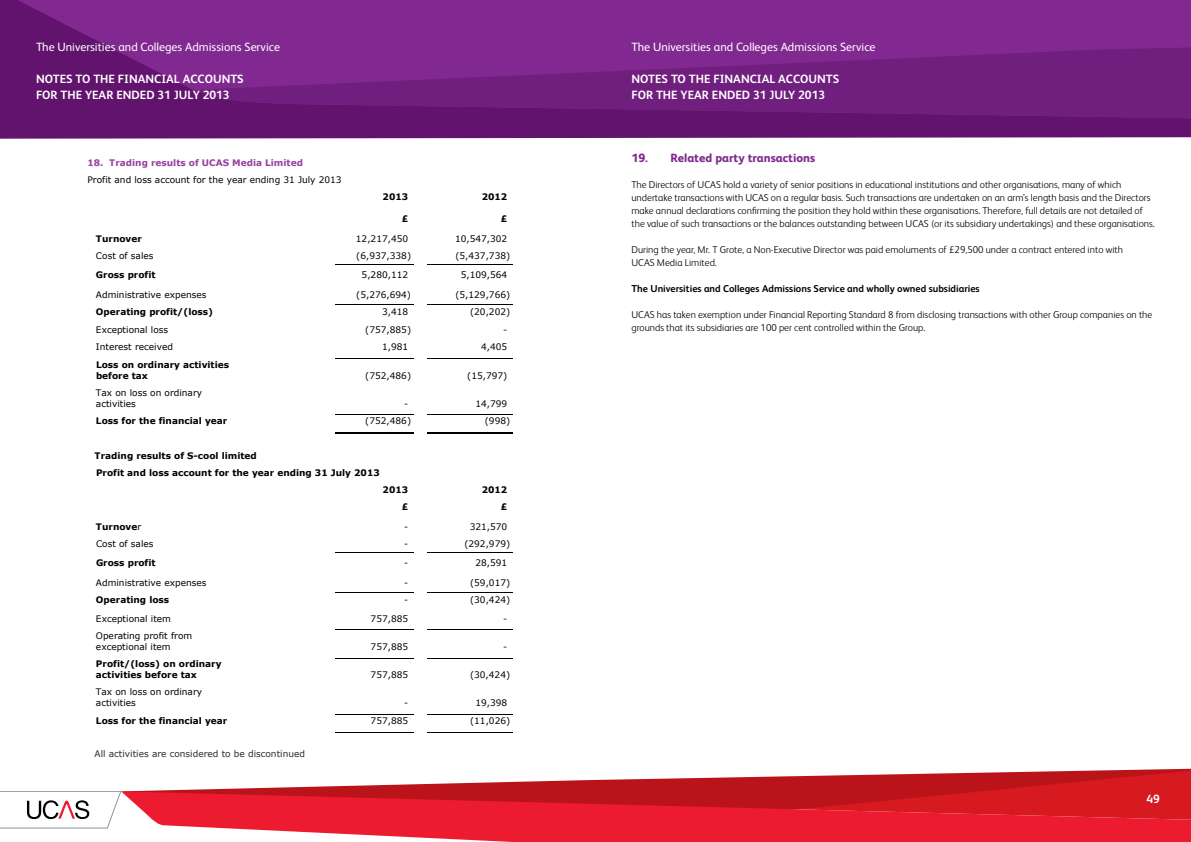
<style>
.page{position:relative;width:1191px;height:842px;background:#fff}
.page>*{position:absolute;margin:0;border:0;box-sizing:border-box;transform-origin:0 0}
.t1{font:700 12px/16px "FS Albert Pro";color:#fff}
.t2{font:12px "FS Albert Pro";color:#fff}
.t3{font:800 12px "FS Albert Pro";color:#812990}
.t4{font:300 10px/13px "FS Albert Pro";color:#000}
.t5{font:700 10px "FS Albert Pro";color:#000}
.t6{font:9px/10.9px "Verdana";color:#000}
.t7{font:700 9px/11px "Verdana";color:#000}
.t8{font:9px "Verdana";color:#2f2a2b}
.t9{font:700 9px "Verdana";color:#983e9f}
.s1{font-weight:400}
</style>
<div class="page">
<svg style="left:0;top:119px;width:1191px;height:20px;background:#6a1f74"></svg>
<svg style="left:0;top:0;width:1191px;height:119px;background:#752183"></svg>
<svg style="left:193px;top:19px;width:998px;height:100px;background:#772285"></svg>
<svg style="left:139px;top:768px;width:1052px;height:23px"></svg>
<svg style="left:121px;top:791px;width:1070px;height:51px;background:#e32b3a"></svg>
<svg style="left:0;top:791px;width:121px;height:37px"></svg>
<hr style="left:335px;top:264px;width:78px;height:1px;background:#000">
<hr style="left:428px;top:264px;width:85px;height:1px;background:#000">
<hr style="left:335px;top:304px;width:78px;height:1px;background:#000">
<hr style="left:428px;top:304px;width:85px;height:1px;background:#000">
<hr style="left:335px;top:358px;width:78px;height:1px;background:#000">
<hr style="left:428px;top:358px;width:85px;height:1px;background:#000">
<hr style="left:335px;top:415px;width:78px;height:1px;background:#000">
<hr style="left:428px;top:415px;width:85px;height:1px;background:#000">
<hr style="left:335px;top:433px;width:78px;height:1px;background:#000">
<hr style="left:335px;top:432px;width:78px;height:1px;background:#000">
<hr style="left:427px;top:433px;width:86px;height:1px;background:#000">
<hr style="left:427px;top:432px;width:86px;height:1px;background:#000">
<hr style="left:335px;top:552px;width:78px;height:1px;background:#000">
<hr style="left:428px;top:552px;width:85px;height:1px;background:#000">
<hr style="left:335px;top:592px;width:78px;height:1px;background:#000">
<hr style="left:428px;top:592px;width:85px;height:1px;background:#000">
<hr style="left:335px;top:630px;width:78px;height:1px;background:#000">
<hr style="left:428px;top:630px;width:85px;height:1px;background:#000">
<hr style="left:335px;top:658px;width:78px;height:1px;background:#000">
<hr style="left:428px;top:658px;width:85px;height:1px;background:#000">
<hr style="left:335px;top:714px;width:78px;height:1px;background:#000">
<hr style="left:428px;top:714px;width:85px;height:1px;background:#000">
<hr style="left:335px;top:733px;width:78px;height:1px;background:#000">
<hr style="left:335px;top:732px;width:78px;height:1px;background:#000">
<hr style="left:427px;top:733px;width:86px;height:1px;background:#000">
<hr style="left:427px;top:732px;width:86px;height:1px;background:#000">
<p class="t2" style="left:36px;top:38px;width:246px">The Universities and Colleges Admissions Service</p>
<p class="t1" style="left:36px;top:70px;width:209px">NOTES TO THE FINANCIAL ACCOUNTS<br>FOR THE YEAR ENDED 31 JULY 2013</p>
<p class="t9" style="left:87px;top:157px;width:217px">18. Trading results of UCAS Media Limited</p>
<p class="t6" style="left:87px;top:174px;width:256px">Profit and loss account for the year ending 31 July 2013</p>
<p class="t7" style="left:382px;top:191px;width:27px">2013</p>
<p class="t7" style="left:482px;top:191px;width:27px">2012</p>
<p class="t7" style="left:402px;top:213px;width:8px">£</p>
<p class="t7" style="left:501px;top:213px;width:8px">£</p>
<p class="t7" style="left:96px;top:233px;width:47px">Turnover</p>
<p class="t6" style="left:356px;top:233px;width:54px">12,217,450</p>
<p class="t6" style="left:455px;top:233px;width:54px">10,547,302</p>
<p class="t6" style="left:96px;top:250px;width:59px">Cost of sales</p>
<p class="t6" style="left:356px;top:250px;width:56px">(6,937,338)</p>
<p class="t6" style="left:455px;top:250px;width:56px">(5,437,738)</p>
<p class="t7" style="left:96px;top:269px;width:61px">Gross profit</p>
<p class="t6" style="left:362px;top:269px;width:48px">5,280,112</p>
<p class="t6" style="left:461px;top:269px;width:48px">5,109,564</p>
<p class="t6" style="left:96px;top:289px;width:112px">Administrative expenses</p>
<p class="t6" style="left:356px;top:289px;width:56px">(5,276,694)</p>
<p class="t6" style="left:455px;top:289px;width:56px">(5,129,766)</p>
<p class="t7" style="left:96px;top:306px;width:119px">Operating profit/(loss)</p>
<p class="t6" style="left:382px;top:306px;width:28px">3,418</p>
<p class="t6" style="left:470px;top:306px;width:42px">(20,202)</p>
<p class="t6" style="left:96px;top:324px;width:74px">Exceptional loss</p>
<p class="t6" style="left:365px;top:324px;width:47px">(757,885)</p>
<p class="t6" style="left:503px;top:324px;width:6px">-</p>
<p class="t6" style="left:96px;top:341px;width:79px">Interest received</p>
<p class="t6" style="left:382px;top:341px;width:28px">1,981</p>
<p class="t6" style="left:481px;top:341px;width:28px">4,405</p>
<p class="t7" style="left:96px;top:359px;width:135px">Loss on ordinary activities before tax</p>
<p class="t6" style="left:365px;top:370px;width:47px">(752,486)</p>
<p class="t6" style="left:467px;top:370px;width:42px">(15,797)</p>
<p class="t6" style="left:96px;top:387px;width:108px">Tax on loss on ordinary activities</p>
<p class="t6" style="left:404px;top:398px;width:6px">-</p>
<p class="t6" style="left:475px;top:398px;width:33px">14,799</p>
<p class="t7" style="left:96px;top:415px;width:133px">Loss for the financial year</p>
<p class="t6" style="left:365px;top:415px;width:47px">(752,486)</p>
<p class="t6" style="left:485px;top:415px;width:27px">(998)</p>
<p class="t7" style="left:95px;top:447px;width:287px;line-height:16.9px">Trading results of S-cool limited<br>Profit and loss account for the year ending 31 July 2013</p>
<p class="t7" style="left:382px;top:484px;width:27px">2013</p>
<p class="t7" style="left:482px;top:484px;width:27px">2012</p>
<p class="t7" style="left:402px;top:501px;width:8px">£</p>
<p class="t7" style="left:501px;top:501px;width:8px">£</p>
<p class="t7" style="left:96px;top:521px;width:47px">Turnove<span class="s1">r</span></p>
<p class="t6" style="left:404px;top:521px;width:6px">-</p>
<p class="t6" style="left:470px;top:521px;width:39px">321,570</p>
<p class="t6" style="left:96px;top:538px;width:59px">Cost of sales</p>
<p class="t6" style="left:404px;top:538px;width:6px">-</p>
<p class="t6" style="left:464px;top:538px;width:47px">(292,979)</p>
<p class="t7" style="left:96px;top:557px;width:61px">Gross profit</p>
<p class="t6" style="left:404px;top:557px;width:6px">-</p>
<p class="t6" style="left:475px;top:557px;width:33px">28,591</p>
<p class="t6" style="left:96px;top:577px;width:112px">Administrative expenses</p>
<p class="t6" style="left:404px;top:577px;width:6px">-</p>
<p class="t6" style="left:470px;top:577px;width:42px">(59,017)</p>
<p class="t7" style="left:96px;top:594px;width:75px">Operating loss</p>
<p class="t6" style="left:404px;top:594px;width:6px">-</p>
<p class="t6" style="left:470px;top:594px;width:42px">(30,424)</p>
<p class="t6" style="left:96px;top:613px;width:77px">Exceptional item</p>
<p class="t6" style="left:370px;top:613px;width:39px">757,885</p>
<p class="t6" style="left:503px;top:613px;width:6px">-</p>
<p class="t6" style="left:96px;top:630px;width:98px">Operating profit from exceptional item</p>
<p class="t6" style="left:370px;top:641px;width:39px">757,885</p>
<p class="t6" style="left:503px;top:641px;width:6px">-</p>
<p class="t7" style="left:96px;top:658px;width:127px">Profit/(loss) on ordinary activities before tax</p>
<p class="t6" style="left:370px;top:669px;width:39px">757,885</p>
<p class="t6" style="left:470px;top:669px;width:42px">(30,424)</p>
<p class="t6" style="left:96px;top:686px;width:108px">Tax on loss on ordinary activities</p>
<p class="t6" style="left:404px;top:697px;width:6px">-</p>
<p class="t6" style="left:475px;top:697px;width:33px">19,398</p>
<p class="t7" style="left:96px;top:715px;width:133px">Loss for the financial year</p>
<p class="t6" style="left:370px;top:715px;width:39px">757,885</p>
<p class="t6" style="left:470px;top:715px;width:42px">(11,026)</p>
<p class="t8" style="left:95px;top:748px;width:212px">All activities are considered to be discontinued</p>
<p class="t2" style="left:631px;top:38px;width:246px">The Universities and Colleges Admissions Service</p>
<p class="t1" style="left:631px;top:70px;width:209px">NOTES TO THE FINANCIAL ACCOUNTS<br>FOR THE YEAR ENDED 31 JULY 2013</p>
<p class="t3" style="left:631px;top:149px;width:185px">19. Related party transactions</p>
<p class="t4" style="left:631px;top:178px;width:525px">The Directors of UCAS hold a variety of senior positions in educational institutions and other organisations, many of which undertake transactions with UCAS on a regular basis. Such transactions are undertaken on an arm’s length basis and the Directors make annual declarations confirming the position they hold within these organisations. Therefore, full details are not detailed of the value of such transactions or the balances outstanding between UCAS (or its subsidiary undertakings) and these organisations.</p>
<p class="t4" style="left:631px;top:243px;width:493px">During the year, Mr. T Grote, a Non-Executive Director was paid emoluments of £29,500 under a contract entered into with<br>UCAS Media Limited.</p>
<p class="t5" style="left:631px;top:282px;width:350px">The Universities and Colleges Admissions Service and wholly owned subsidiaries</p>
<p class="t4" style="left:631px;top:308px;width:522px">UCAS has taken exemption under Financial Reporting Standard 8 from disclosing transactions with other Group companies on the grounds that its subsidiaries are 100 per cent controlled within the Group.</p>
<p class="t1" style="left:1146px;top:790px;width:15px">49</p>
</div>
